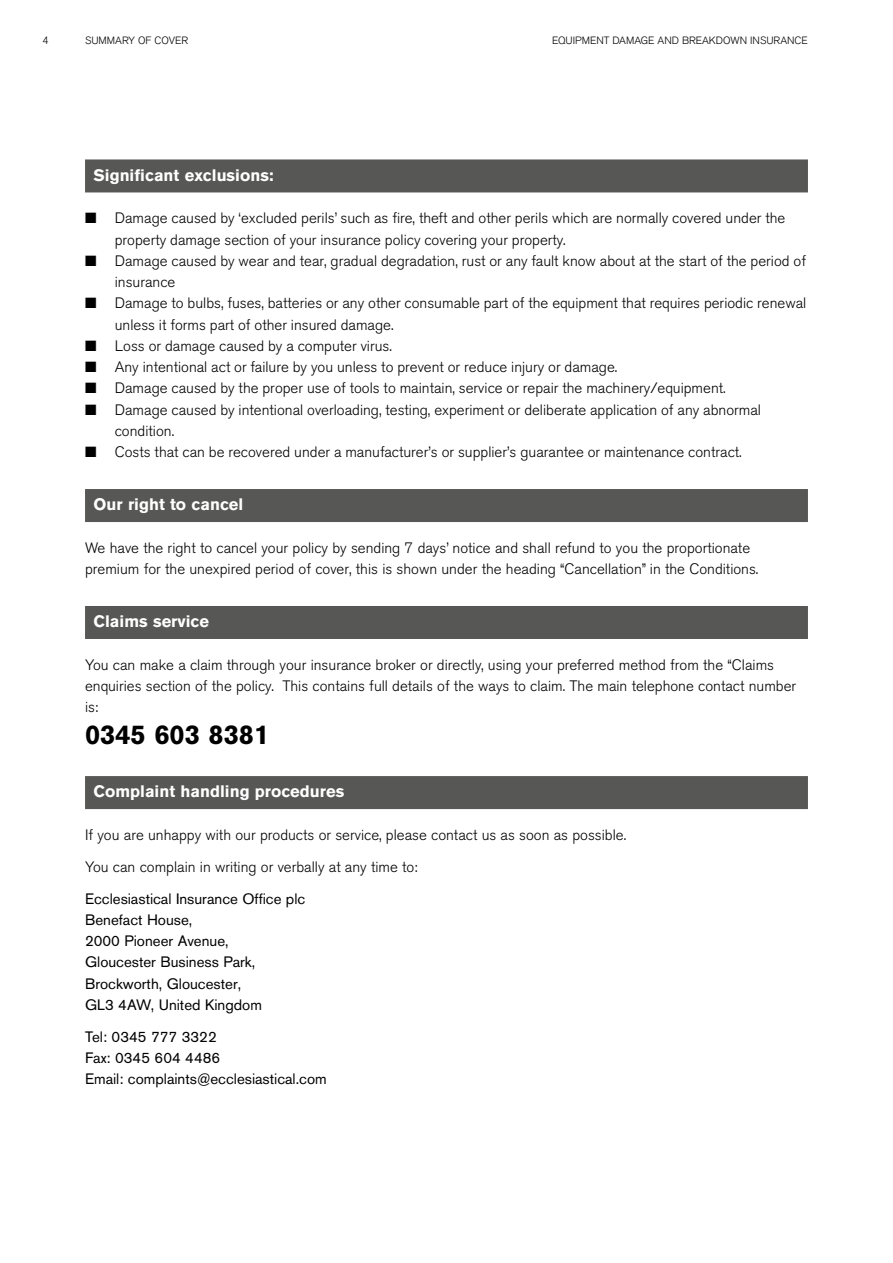
<style>
.page{position:relative;width:893px;height:1263px;background:#fff}
.page>*{position:absolute;margin:0;border:0;box-sizing:border-box;transform-origin:0 0}
.t1{font:700 27px "Akzidenz Grotesk BQ";color:#000}
.t2{font:700 16.5px "Akzidenz Grotesk BQ";color:#fff}
.t3{font:300 15px/21.3px "Akzidenz Grotesk BQ";color:#000}
.t4{font:15px/21.3px "Akzidenz Grotesk BQ";color:#000}
.t5{font:300 10.5px "Akzidenz Grotesk BQ";color:#000}
</style>
<div class="page">
<div style="left:85px;top:159px;width:723px;height:33px;background:#575756"></div>
<div style="left:85px;top:489px;width:723px;height:33px;background:#575756"></div>
<div style="left:85px;top:606px;width:723px;height:33px;background:#575756"></div>
<div style="left:85px;top:776px;width:723px;height:33px;background:#575756"></div>
<p class="t5" style="left:43px;top:34px;width:8px">4</p>
<p class="t5" style="left:85px;top:34px;width:105px">SUMMARY OF COVER</p>
<p class="t5" style="left:552px;top:34px;width:257px">EQUIPMENT DAMAGE AND BREAKDOWN INSURANCE</p>
<p class="t2" style="left:94px;top:165px;width:182px">Significant exclusions:</p>
<p class="t3" style="left:115px;top:208px;width:672px;text-indent:-30px">■ Damage caused by ‘excluded perils’ such as fre, theft and other perils which are normally covered under the property damage section of your insurance policy covering your property.</p>
<p class="t3" style="left:115px;top:250px;width:693px;text-indent:-30px">■ Damage caused by wear and tear, gradual degradation, rust or any fault know about at the start of the period of insurance</p>
<p class="t3" style="left:115px;top:293px;width:693px;text-indent:-30px">■ Damage to bulbs, fuses, batteries or any other consumable part of the equipment that requires periodic renewal unless it forms part of other insured damage.</p>
<p class="t3" style="left:85px;top:335px;width:308px">■ Loss or damage caused by a computer virus.</p>
<p class="t3" style="left:85px;top:356px;width:534px">■ Any intentional act or failure by you unless to prevent or reduce injury or damage.</p>
<p class="t3" style="left:85px;top:378px;width:642px">■ Damage caused by the proper use of tools to maintain, service or repair the machinery/equipment.</p>
<p class="t3" style="left:115px;top:399px;width:648px;text-indent:-30px">■ Damage caused by intentional overloading, testing, experiment or deliberate application of any abnormal condition.</p>
<p class="t3" style="left:85px;top:442px;width:658px">■ Costs that can be recovered under a manufacturer’s or supplier’s guarantee or maintenance contract.</p>
<p class="t2" style="left:94px;top:495px;width:151px">Our right to cancel</p>
<p class="t3" style="left:85px;top:537px;width:675px">We have the right to cancel your policy by sending 7 days’ notice and shall refund to you the proportionate premium for the unexpired period of cover, this is shown under the heading “Cancellation” in the Conditions.</p>
<p class="t2" style="left:94px;top:612px;width:117px">Claims service</p>
<p class="t3" style="left:85px;top:654px;width:713px">You can make a claim through your insurance broker or directly, using your preferred method from the “Claims enquiries section of the policy. This contains full details of the ways to claim. The main telephone contact number is:</p>
<p class="t1" style="left:85px;top:719px;width:186px">0345 603 8381</p>
<p class="t2" style="left:94px;top:782px;width:252px">Complaint handling procedures</p>
<p class="t3" style="left:85px;top:824px;width:543px">If you are unhappy with our products or service, please contact us as soon as possible.</p>
<p class="t3" style="left:85px;top:856px;width:334px">You can complain in writing or verbally at any time to:</p>
<p class="t4" style="left:85px;top:888px;width:222px">Ecclesiastical Insurance Office plc<br>Benefact House,<br>2000 Pioneer Avenue,<br>Gloucester Business Park,<br>Brockworth, Gloucester,<br>GL3 4AW, United Kingdom</p>
<p class="t4" style="left:85px;top:1026px;width:243px">Tel: 0345 777 3322<br>Fax: 0345 604 4486<br>Email: complaints@ecclesiastical.com</p>
</div>
